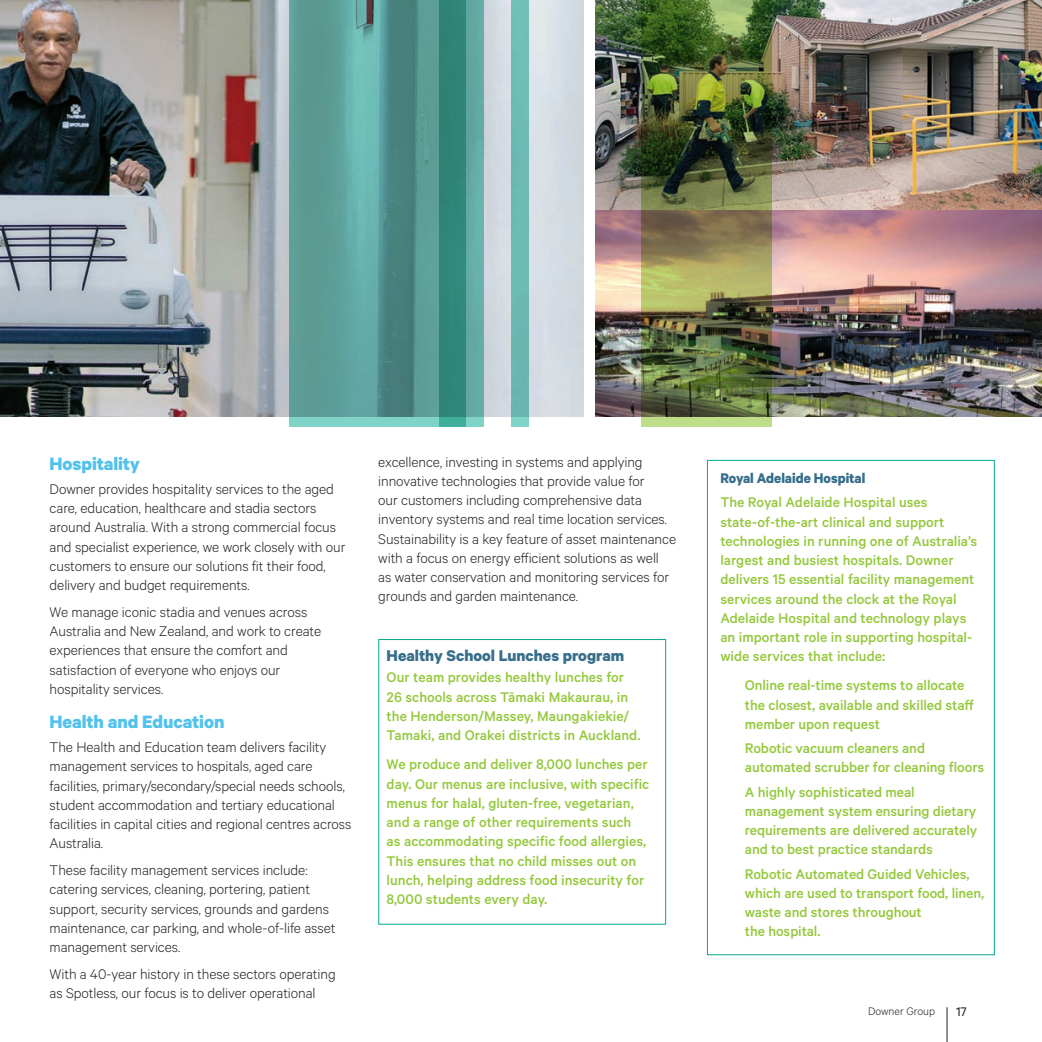
<style>
.page{position:relative;width:1042px;height:1042px;background:#fff}
.page>*{position:absolute;margin:0;border:0;box-sizing:border-box;transform-origin:0 0}
.Blue_subhead{font:700 20.12px "Calibre";letter-spacing:-.005em;color:#52c2ec}
.t1{font:700 17.5px "Calibre";color:#366e8b}
.Body_Copy{font:300 15.75px/19.2px "Calibre";letter-spacing:-.005em;color:#231f20}
.Green_Box{font:500 15.75px/19.2px "Calibre";color:#94c83c}
.t2{font:700 15.75px "Calibre";color:#366e8b;scale:.95 1}
.t3{font:14px "Calibre";color:#231f20}
.t4{font:300 12.25px "Calibre";color:#231f20}
</style>
<div class="page">
<hr style="left:947px;top:1007px;width:1px;height:35px;background:#231f20">
<img style="left:0;top:0;width:583px;height:417px">
<svg style="left:290px;top:0;width:149px;height:427px;background:#5b9c96"></svg>
<svg style="left:439px;top:0;width:45px;height:427px;background:#44958a"></svg>
<div style="left:511px;top:0;width:17px;height:427px;background:#6cbbb4"></div>
<div style="left:378px;top:639px;width:288px;height:285px;border:1px solid #00a98f"></div>
<div style="left:707px;top:460px;width:288px;height:495px;border:1px solid #00a98f"></div>
<img style="left:595px;top:0;width:447px;height:211px">
<img style="left:595px;top:211px;width:447px;height:206px">
<img style="left:641px;top:0;width:130px;height:427px">
<p class="Blue_subhead" style="left:50px;top:451px;width:92px">Hospitality</p>
<p class="Body_Copy" style="left:50px;top:478px;width:297px">Downer provides hospitality services to the aged care, education, healthcare and stadia sectors around Australia. With a strong commercial focus and specialist experience, we work closely with our customers to ensure our solutions fit their food, delivery and budget requirements.</p>
<p class="Body_Copy" style="left:50px;top:601px;width:273px">We manage iconic stadia and venues across Australia and New Zealand, and work to create experiences that ensure the comfort and satisfaction of everyone who enjoys our hospitality services.</p>
<p class="Blue_subhead" style="left:50px;top:709px;width:176px">Health and Education</p>
<p class="Body_Copy" style="left:50px;top:737px;width:303px">The Health and Education team delivers facility management services to hospitals, aged care facilities, primary/secondary/special needs schools, student accommodation and tertiary educational facilities in capital cities and regional centres across Australia.</p>
<p class="Body_Copy" style="left:50px;top:860px;width:287px">These facility management services include: catering services, cleaning, portering, patient support, security services, grounds and gardens maintenance, car parking, and whole-of-life asset management services.</p>
<p class="Body_Copy" style="left:50px;top:963px;width:288px">With a 40-year history in these sectors operating as Spotless, our focus is to deliver operational</p>
<p class="Body_Copy" style="left:378px;top:451px;width:299px">excellence, investing in systems and applying innovative technologies that provide value for<br>our customers including comprehensive data inventory systems and real time location services.<br>Sustainability is a key feature of asset maintenance with a focus on energy efficient solutions as well<br>as water conservation and monitoring services for grounds and garden maintenance.</p>
<p class="t1" style="left:387px;top:644px;width:239px">Healthy School Lunches program</p>
<p class="Green_Box" style="left:387px;top:667px;width:255px">Our team provides healthy lunches for 26 schools across Tāmaki Makaurau, in the Henderson/Massey, Maungakiekie/ Tamaki, and Orakei districts in Auckland.</p>
<p class="Green_Box" style="left:387px;top:754px;width:264px">We produce and deliver 8,000 lunches per day. Our menus are inclusive, with specific menus for halal, gluten-free, vegetarian, and a range of other requirements such<br>as accommodating specific food allergies, This ensures that no child misses out on lunch, helping address food insecurity for 8,000 students every day.</p>
<p class="t2" style="left:720px;top:468px;width:154px">Royal Adelaide Hospital</p>
<p class="Green_Box" style="left:720px;top:492px;width:258px">The Royal Adelaide Hospital uses state-of-the-art clinical and support technologies in running one of Australia’s largest and busiest hospitals. Downer delivers 15 essential facility management services around the clock at the Royal Adelaide Hospital and technology plays an important role in supporting hospital&shy;wide services that include:</p>
<p class="Green_Box" style="left:745px;top:675px;width:231px">Online real-time systems to allocate the closest, available and skilled staff member upon request</p>
<p class="Green_Box" style="left:745px;top:738px;width:241px">Robotic vacuum cleaners and automated scrubber for cleaning floors</p>
<p class="Green_Box" style="left:745px;top:782px;width:234px">A highly sophisticated meal management system ensuring dietary requirements are delivered accurately and to best practice standards</p>
<p class="Green_Box" style="left:745px;top:863px;width:241px">Robotic Automated Guided Vehicles, which are used to transport food, linen, waste and stores throughout<br>the hospital.</p>
<p class="t4" style="left:868px;top:1004px;width:69px">Downer Group</p>
<p class="t3" style="left:956px;top:1004px;width:12px">17</p>
</div>
